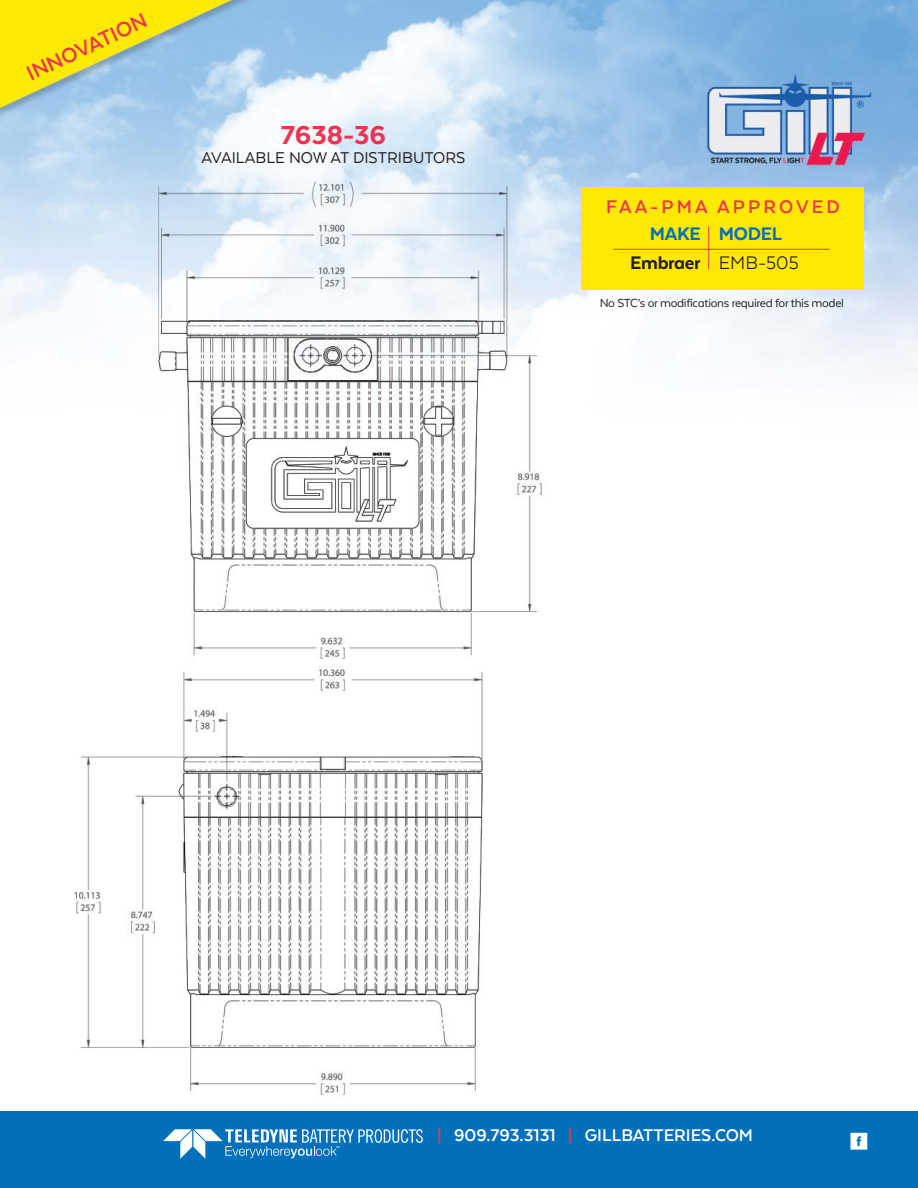
<style>
.page{position:relative;width:918px;height:1188px;background:#fff}
.page>*{position:absolute;margin:0;border:0;box-sizing:border-box;transform-origin:0 0}
.t1{font:800 30px "Texta Alt";color:#ed3450}
.t2{font:700 24px "Texta Alt";color:#ed3450}
.t3{font:800 21px/28.5px "Texta Alt";letter-spacing:-.015em;color:#0070ba;text-align:center}
.t4{font:700 21px "Texta Alt";letter-spacing:.15em;color:#ed3450}
.t5{font:700 19.5px "Texta Alt";color:#fff}
.t6{font:18px "Texta Alt";color:#241f1f}
.t7{font:13.5px "Texta Alt";letter-spacing:-.025em;color:#241f1f}
.s1{color:#241f1f}
.s2{font-weight:400;color:#241f1f}
.s3{color:#ed3450}
</style>
<div class="page">
<img style="left:0;top:0;width:918px;height:1096px">
<div style="left:582px;top:187px;width:282px;height:103px;background:#ffe900"></div>
<div style="left:0;top:1111px;width:918px;height:77px;background:#0070ba"></div>
<hr style="left:708px;top:226px;width:1px;height:43px;background:#ed3450">
<hr style="left:614px;top:249px;width:216px;height:1px;background:#ed3450">
<svg style="left:850px;top:1133px;width:17px;height:17px"></svg>
<svg style="left:163px;top:1129px;width:260px;height:30px"></svg>
<h2 class="t2" style="left:21px;top:61px;width:132px;rotate:-25deg">INNOVATION</h2>
<h1 class="t1" style="left:281px;top:116px;width:107px">7638-36</h1>
<h3 class="t6" style="left:201px;top:146px;width:265px">AVAILABLE NOW AT DISTRIBUTORS</h3>
<h3 class="t4" style="left:606px;top:194px;width:235px">FAA-PMA APPROVED</h3>
<h3 class="t3" style="left:630px;top:219px;width:170px">MAKE MODEL<br><span class="s1">Embraer</span> <span class="s2">EMB-505</span></h3>
<p class="t7" style="left:600px;top:295px;width:246px">No STC’s or modifications required for this model</p>
<h3 class="t5" style="left:437px;top:1123px;width:317px"><span class="s3">|</span> 909.793.3131 <span class="s3">|</span> GILLBATTERIES.COM</h3>
</div>
